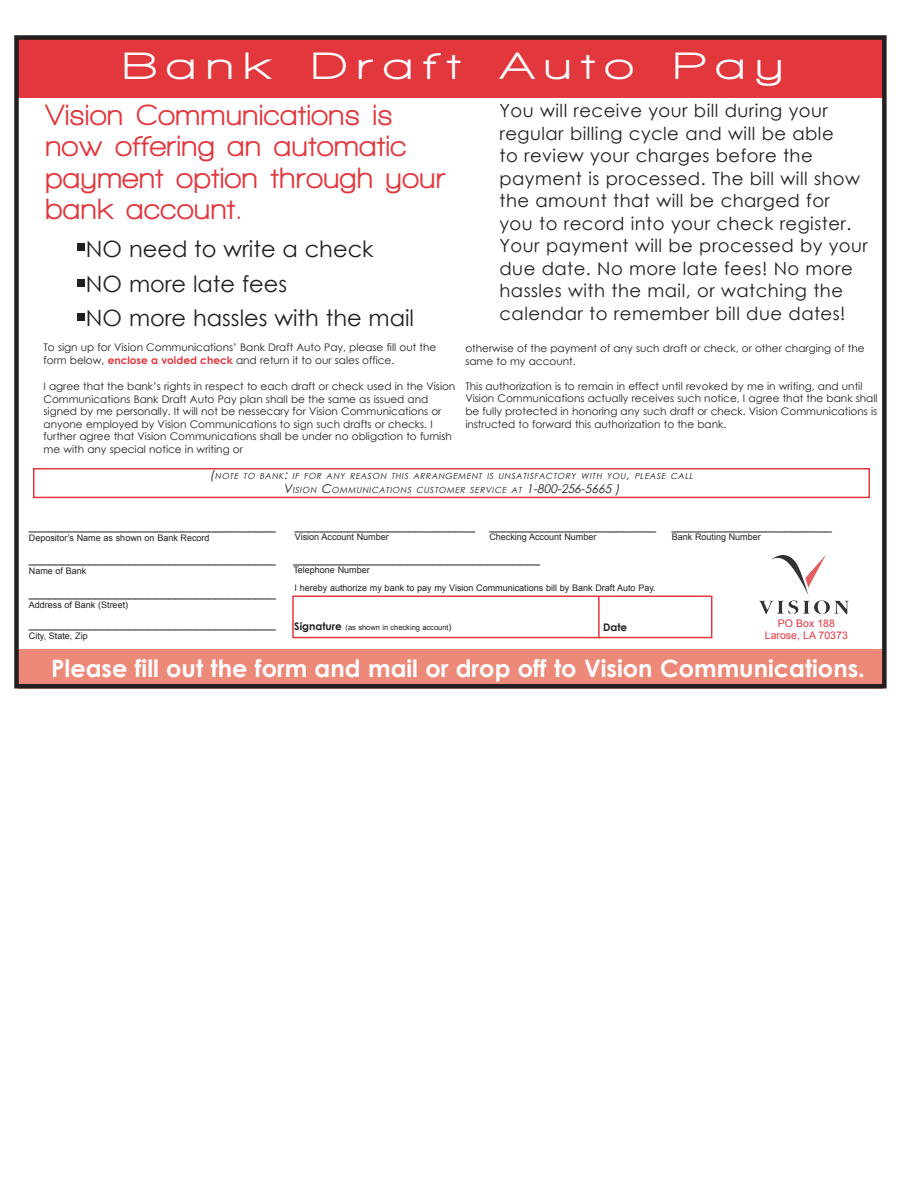
<style>
.page{position:relative;width:918px;height:1188px;background:#fff}
.page>*{position:absolute;margin:0;border:0;box-sizing:border-box;transform-origin:0 0}
.t1{font:78px "Arial";color:#231f20}
.t2{font:800 39px "Walkway Expand";letter-spacing:.25em;color:#fff}
.t3{font:800 30px/31.5px "Walkway";letter-spacing:.025em;color:#e1373d}
.t4{font:700 24px "Century Gothic";color:#fff}
.t5{font:22.5px/34.5px "Century Gothic";color:#231f20}
.t6{font:18px/22.5px "Century Gothic";letter-spacing:.025em;color:#231f20}
.t7{font:12px "Arial";color:#231f20}
.t8{font:10.5px/12.6px "Century Gothic";color:#231f20}
.t9{font:10.5px/11.6px "Arial";color:#e1373d;text-align:center}
.t10{font:700 10.5px "Century Gothic";color:#231f20}
.t11{font:9px "Arial";color:#231f20}
.t12{font:italic 8.4px/14.4px "Century Gothic";color:#231f20;text-align:center}
.t13{font:7.5px "Arial";color:#231f20}
.s1{font-weight:700;color:#e1373d}
.s2{font-size:12px}
.s3{font-family:"Century Gothic";font-weight:700;font-size:10.5px}
.s4{font-size:9px}
</style>
<div class="page">
<div style="left:18px;top:649px;width:865px;height:39px;background:#ed8979"></div>
<div style="left:16px;top:38px;width:868px;height:59px;background:#e1373d"></div>
<div style="left:33px;top:468px;width:837px;height:30px;border:2px solid #e1373d"></div>
<div style="left:292px;top:596px;width:420px;height:42px;border:2px solid #e1373d"></div>
<hr style="left:598px;top:597px;width:2px;height:41px;background:#e1373d">
<div style="left:14px;top:35px;width:873px;height:653px;border:4px solid #231f20"></div>
<h2 class="t2" style="left:123px;top:45px;width:661px">Bank Draft Auto Pay</h2>
<h3 class="t3" style="left:45px;top:98px;width:402px">Vision Communications is now offering an automatic payment option through your bank account.</h3>
<p class="t6" style="left:500px;top:99px;width:370px">You will receive your bill during your regular billing cycle and will be able<br>to review your charges before the payment is processed. The bill will show the amount that will be charged for<br>you to record into your check register.<br>Your payment will be processed by your due date. No more late fees! No more hassles with the mail, or watching the calendar to remember bill due dates!</p>
<h3 class="t5" style="left:86px;top:231px;width:330px">NO need to write a check<br>NO more late fees<br>NO more hassles with the mail</h3>
<h1 class="t1" style="left:70px;top:196px;width:23px">·</h1>
<h1 class="t1" style="left:70px;top:249px;width:23px">··</h1>
<p class="t8" style="left:44px;top:341px;width:394px">To sign up for Vision Communications’ Bank Draft Auto Pay, please fill out the form below, <span class="s1">enclose a voided check</span> and return it to our sales office.</p>
<p class="t8" style="left:44px;top:380px;width:413px">I agree that the bank’s rights in respect to each draft or check used in the Vision Communications Bank Draft Auto Pay plan shall be the same as issued and signed by me personally. It will not be nessecary for Vision Communications or anyone employed by Vision Communications to sign such drafts or checks. I further agree that Vision Communications shall be under no obligation to furnish me with any special notice in writing or</p>
<p class="t8" style="left:465px;top:342px;width:401px">otherwise of the payment of any such draft or check, or other charging of the same to my account.</p>
<p class="t8" style="left:465px;top:380px;width:414px">This authorization is to remain in effect until revoked by me in writing, and until Vision Communications actually receives such notice, I agree that the bank shall be fully protected in honoring any such draft or check. Vision Communications is instructed to forward this authorization to the bank.</p>
<p class="t12" style="left:210px;top:468px;width:487px"><span class="s2">(</span>NOTE TO BANK<span class="s2">:</span> IF FOR ANY REASON THIS ARRANGEMENT IS UNSATISFACTORY WITH YOU<span class="s2">,</span> PLEASE CALL<br><span class="s2">V</span>ISION <span class="s2">C</span>OMMUNICATIONS CUSTOMER SERVICE AT <span class="s2">1-800-256-5665 )</span></p>
<p class="t7" style="left:29px;top:518px;width:248px">_____________________________________</p>
<p class="t11" style="left:29px;top:532px;width:182px">Depositor’s Name as shown on Bank Record</p>
<p class="t7" style="left:29px;top:551px;width:248px">_____________________________________</p>
<p class="t11" style="left:29px;top:565px;width:59px">Name of Bank</p>
<p class="t7" style="left:29px;top:585px;width:248px">_____________________________________</p>
<p class="t11" style="left:29px;top:599px;width:101px">Address of Bank (Street)</p>
<p class="t7" style="left:29px;top:616px;width:248px">_____________________________________</p>
<p class="t11" style="left:29px;top:630px;width:60px">City, State, Zip</p>
<p class="t7" style="left:295px;top:517px;width:182px">___________________________</p>
<p class="t11" style="left:295px;top:531px;width:95px">Vision Account Number</p>
<p class="t7" style="left:489px;top:518px;width:168px">_________________________</p>
<p class="t11" style="left:489px;top:531px;width:109px">Checking Account Number</p>
<p class="t7" style="left:293px;top:551px;width:248px">_____________________________________</p>
<p class="t11" style="left:293px;top:564px;width:78px">Telephone Number</p>
<p class="t11" style="left:295px;top:582px;width:363px">I hereby authorize my bank to pay my Vision Communications bill by Bank Draft Auto Pay.</p>
<p class="t13" style="left:294px;top:622px;width:159px"><span class="s3">Signature</span> (as shown in checking account<span class="s4">)</span></p>
<p class="t10" style="left:603px;top:620px;width:26px">Date</p>
<p class="t7" style="left:672px;top:518px;width:162px">________________________</p>
<p class="t11" style="left:672px;top:531px;width:91px">Bank Routing Number</p>
<p class="t9" style="left:765px;top:618px;width:84px">PO Box 188<br>Larose, LA 70373</p>
<h3 class="t4" style="left:51px;top:650px;width:815px">Please fill out the form and mail or drop off to Vision Communications.</h3>
</div>
